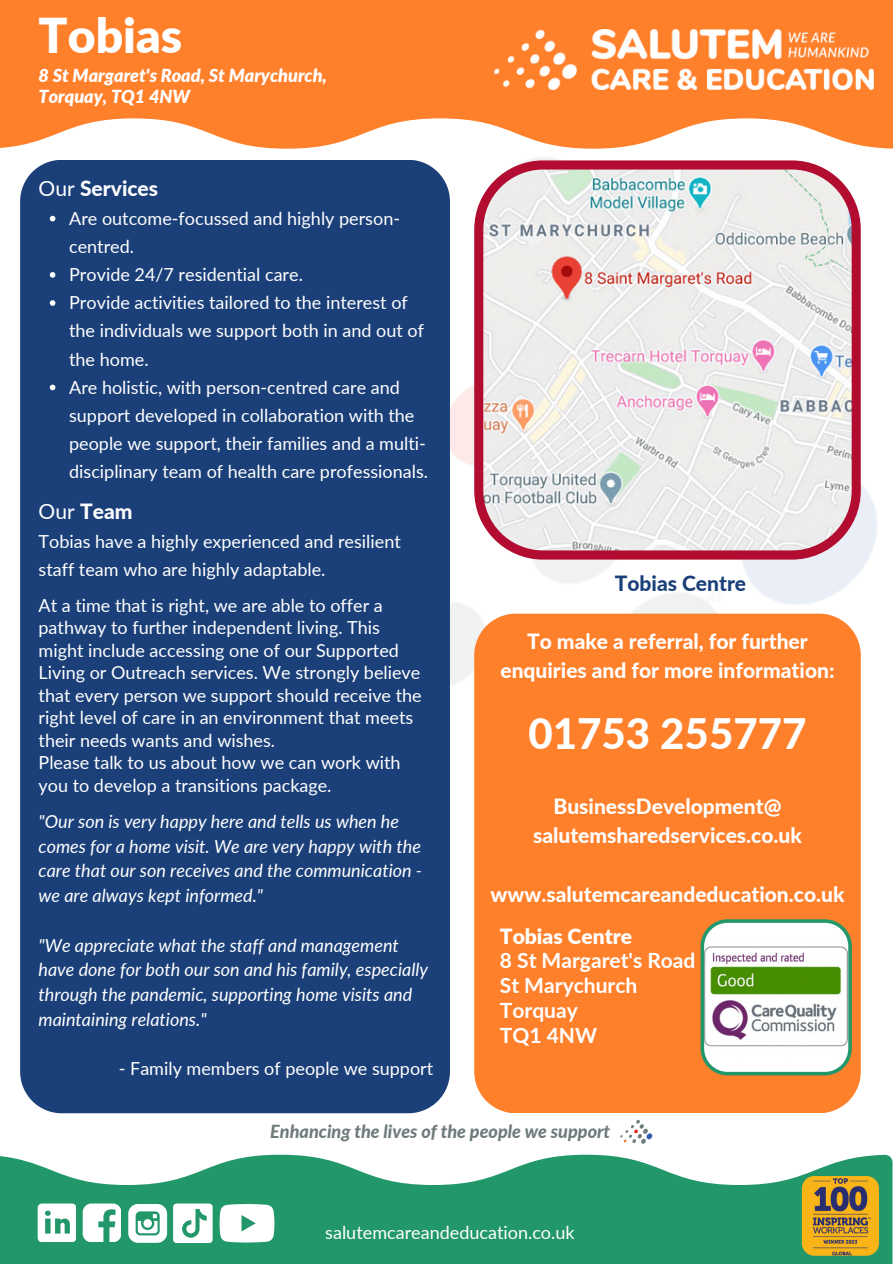
<style>
.page{position:relative;width:893px;height:1264px;background:#fff}
.page>*{position:absolute;margin:0;border:0;box-sizing:border-box;transform-origin:0 0}
.t1{font:900 48px "Lato";color:#fff}
.t2{font:800 42px "Lato";color:#fff}
.t3{font:800 21px/29.2px "Lato";color:#fff;text-align:center}
.t4{font:700 21px "Lato";color:#fff}
.t5{font:900 21px "Lato";color:#fff}
.t6{font:800 21px "Lato";color:#1b4079}
.t7{font:18px/28.2px "Lato";color:#fff}
.t8{font:italic 18px/24.8px "Lato";color:#fff}
.t9{font:italic 900 18px "Lato";color:#fff}
.t10{font:italic 800 18px "Lato";color:#6e7a7b}
.s1{font-weight:400}
</style>
<div class="page">
<img style="left:450px;top:157px;width:427px;height:615px">
<svg style="left:0;top:0;width:892px;height:149px;background:#fe9046"></svg>
<div style="left:474px;top:613px;width:386px;height:500px;background:#ff802b"></div>
<div style="left:20px;top:160px;width:430px;height:953px;background:#1b4079"></div>
<svg style="left:0;top:1154px;width:892px;height:109px;fill:#21976a"></svg>
<img style="left:620px;top:1119px;width:33px;height:25px">
<svg style="left:474px;top:160px;width:386px;height:399px;background:#e3d5d7"></svg>
<img style="left:703px;top:588px;width:20px;height:14px">
<svg style="left:50px;top:216px;width:5px;height:5px"></svg>
<svg style="left:50px;top:272px;width:5px;height:6px"></svg>
<svg style="left:50px;top:300px;width:5px;height:6px"></svg>
<svg style="left:50px;top:384px;width:5px;height:6px"></svg>
<svg style="left:700px;top:919px;width:151px;height:156px"></svg>
<img style="left:494px;top:30px;width:379px;height:59px">
<svg style="left:128px;top:1203px;width:39px;height:39px"></svg>
<svg style="left:83px;top:1203px;width:38px;height:38px"></svg>
<svg style="left:38px;top:1203px;width:38px;height:38px"></svg>
<svg style="left:173px;top:1203px;width:39px;height:39px"></svg>
<svg style="left:219px;top:1203px;width:55px;height:39px"></svg>
<svg style="left:799px;top:1174px;width:81px;height:83px;background:#b39234"></svg>
<p class="t1" style="left:39px;top:6px;width:145px">Tobias</p>
<p class="t9" style="left:39px;top:64px;width:290px">8 St Margaret's Road, St Marychurch,</p>
<p class="t9" style="left:39px;top:85px;width:153px">Torquay, TQ1 4NW</p>
<p class="t3" style="left:39px;top:173px;width:121px"><span class="s1">Our</span> Services</p>
<p class="t7" style="left:69px;top:204px;width:332px">Are outcome-focussed and highly person&shy;centred.</p>
<p class="t7" style="left:69px;top:260px;width:235px">Provide 24/7 residential care.</p>
<p class="t7" style="left:69px;top:288px;width:356px">Provide activities tailored to the interest of the individuals we support both in and out of the home.</p>
<p class="t7" style="left:69px;top:372px;width:360px">Are holistic, with person-centred care and support developed in collaboration with the people we support, their families and a multi&shy;disciplinary team of health care professionals.</p>
<p class="t3" style="left:39px;top:496px;width:95px"><span class="s1">Our</span> Team</p>
<p class="t7" style="left:39px;top:527px;width:364px">Tobias have a highly experienced and resilient staff team who are highly adaptable.</p>
<p class="t7" style="left:39px;top:593px;width:346px;line-height:22.5px">At a time that is right, we are able to offer a pathway to further independent living. This</p>
<p class="t7" style="left:39px;top:638px;width:384px;line-height:22.5px">might include accessing one of our Supported Living or Outreach services. We strongly believe that every person we support should receive the right level of care in an environment that meets their needs wants and wishes.</p>
<p class="t7" style="left:39px;top:750px;width:363px;line-height:22.5px">Please talk to us about how we can work with you to develop a transitions package.</p>
<p class="t8" style="left:39px;top:808px;width:385px">"Our son is very happy here and tells us when he comes for a home visit. We are very happy with the care that our son receives and the communication - we are always kept informed."</p>
<p class="t8" style="left:39px;top:932px;width:391px">"We appreciate what the staff and management have done for both our son and his family, especially through the pandemic, supporting home visits and maintaining relations."</p>
<p class="t7" style="left:119px;top:1054px;width:316px">- Family members of people we support</p>
<p class="t6" style="left:614px;top:569px;width:133px">Tobias Centre</p>
<p class="t3" style="left:500px;top:626px;width:335px">To make a referral, for further enquiries and for more information:</p>
<p class="t2" style="left:528px;top:707px;width:279px">01753 255777</p>
<p class="t3" style="left:553px;top:791px;width:229px">BusinessDevelopment@</p>
<p class="t3" style="left:533px;top:820px;width:270px">salutemsharedservices.co.uk</p>
<p class="t3" style="left:490px;top:879px;width:355px">www.salutemcareandeducation.co.uk</p>
<p class="t5" style="left:500px;top:923px;width:134px">Tobias Centre</p>
<p class="t4" style="left:500px;top:947px;width:197px">8 St Margaret's Road</p>
<p class="t4" style="left:500px;top:972px;width:139px">St Marychurch</p>
<p class="t4" style="left:500px;top:997px;width:79px">Torquay</p>
<p class="t4" style="left:500px;top:1022px;width:99px">TQ1 4NW</p>
<p class="t10" style="left:270px;top:1120px;width:341px">Enhancing the lives of the people we support</p>
<p class="t7" style="left:325px;top:1217px;width:251px">salutemcareandeducation.co.uk</p>
</div>
